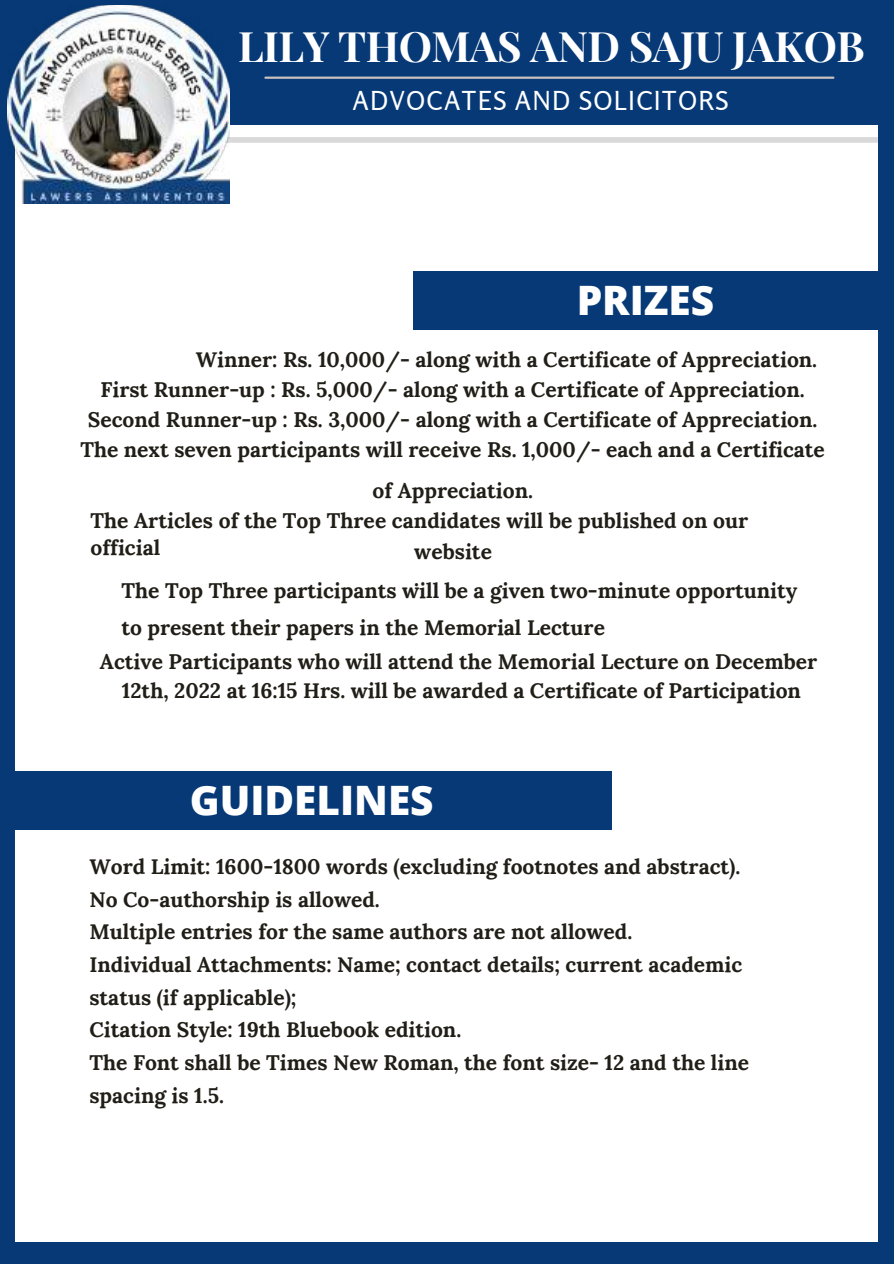
<style>
.page{position:relative;width:894px;height:1264px;background:#fff}
.page>*{position:absolute;margin:0;border:0;box-sizing:border-box;transform-origin:0 0}
.t1{font:700 42px "Playfair Display";letter-spacing:-.015em;color:#fff}
.t2{font:800 40.5px "Open Sans";color:#fff}
.t3{font:25.95px "Rosario";letter-spacing:.045em;color:#fff}
.t4{font:700 21px "Lora";color:#201e17}
</style>
<div class="page">
<div style="left:0;top:0;width:893px;height:1263px;background:#063976"></div>
<div style="left:16px;top:15px;width:861px;height:1226px;background:#fff"></div>
<div style="left:11px;top:12px;width:870px;height:113px;background:#063976"></div>
<div style="left:16px;top:137px;width:861px;height:6px;background:#d9d9d9"></div>
<div style="left:413px;top:271px;width:468px;height:59px;background:#063976"></div>
<div style="left:12px;top:771px;width:600px;height:59px;background:#063976"></div>
<hr style="left:265px;top:77px;width:568px;height:2px;background:#c8c1c1">
<img style="left:7px;top:6px;width:222px;height:198px">
<h1 class="t1" style="left:238px;top:17px;width:628px">LILY THOMAS AND SAJU JAKOB</h1>
<p class="t3" style="left:352px;top:85px;width:377px">ADVOCATES AND SOLICITORS</p>
<h2 class="t2" style="left:576px;top:272px;width:139px">PRIZES</h2>
<p class="t4" style="left:196px;top:346px;width:622px">Winner: Rs. 10,000/- along with a Certificate of Appreciation.</p>
<p class="t4" style="left:100px;top:375px;width:705px">First Runner-up : Rs. 5,000/- along with a Certificate of Appreciation.</p>
<p class="t4" style="left:88px;top:406px;width:730px">Second Runner-up : Rs. 3,000/- along with a Certificate of Appreciation.</p>
<p class="t4" style="left:80px;top:436px;width:745px">The next seven participants will receive Rs. 1,000/- each and a Certificate</p>
<p class="t4" style="left:372px;top:477px;width:162px">of Appreciation.</p>
<p class="t4" style="left:90px;top:506px;width:659px">The Articles of the Top Three candidates will be published on our</p>
<p class="t4" style="left:90px;top:533px;width:71px">official</p>
<p class="t4" style="left:414px;top:537px;width:79px">website</p>
<p class="t4" style="left:121px;top:576px;width:677px">The Top Three participants will be a given two-minute opportunity</p>
<p class="t4" style="left:414px;top:564px;width:6px">.</p>
<p class="t4" style="left:121px;top:614px;width:485px">to present their papers in the Memorial Lecture</p>
<p class="t4" style="left:100px;top:647px;width:718px">Active Participants who will attend the Memorial Lecture on December</p>
<p class="t4" style="left:122px;top:677px;width:680px">12th, 2022 at 16:15 Hrs. will be awarded a Certificate of Participation</p>
<h2 class="t2" style="left:190px;top:772px;width:245px">GUIDELINES</h2>
<p class="t4" style="left:89px;top:852px;width:652px">Word Limit: 1600-1800 words (excluding footnotes and abstract).</p>
<p class="t4" style="left:89px;top:885px;width:292px">No Co-authorship is allowed.</p>
<p class="t4" style="left:89px;top:918px;width:544px">Multiple entries for the same authors are not allowed.</p>
<p class="t4" style="left:89px;top:950px;width:654px">Individual Attachments: Name; contact details; current academic</p>
<p class="t4" style="left:89px;top:983px;width:208px">status (if applicable);</p>
<p class="t4" style="left:89px;top:1016px;width:373px">Citation Style: 19th Bluebook edition.</p>
<p class="t4" style="left:89px;top:1048px;width:661px">The Font shall be Times New Roman, the font size- 12 and the line</p>
<p class="t4" style="left:89px;top:1081px;width:136px">spacing is 1.5.</p>
</div>
